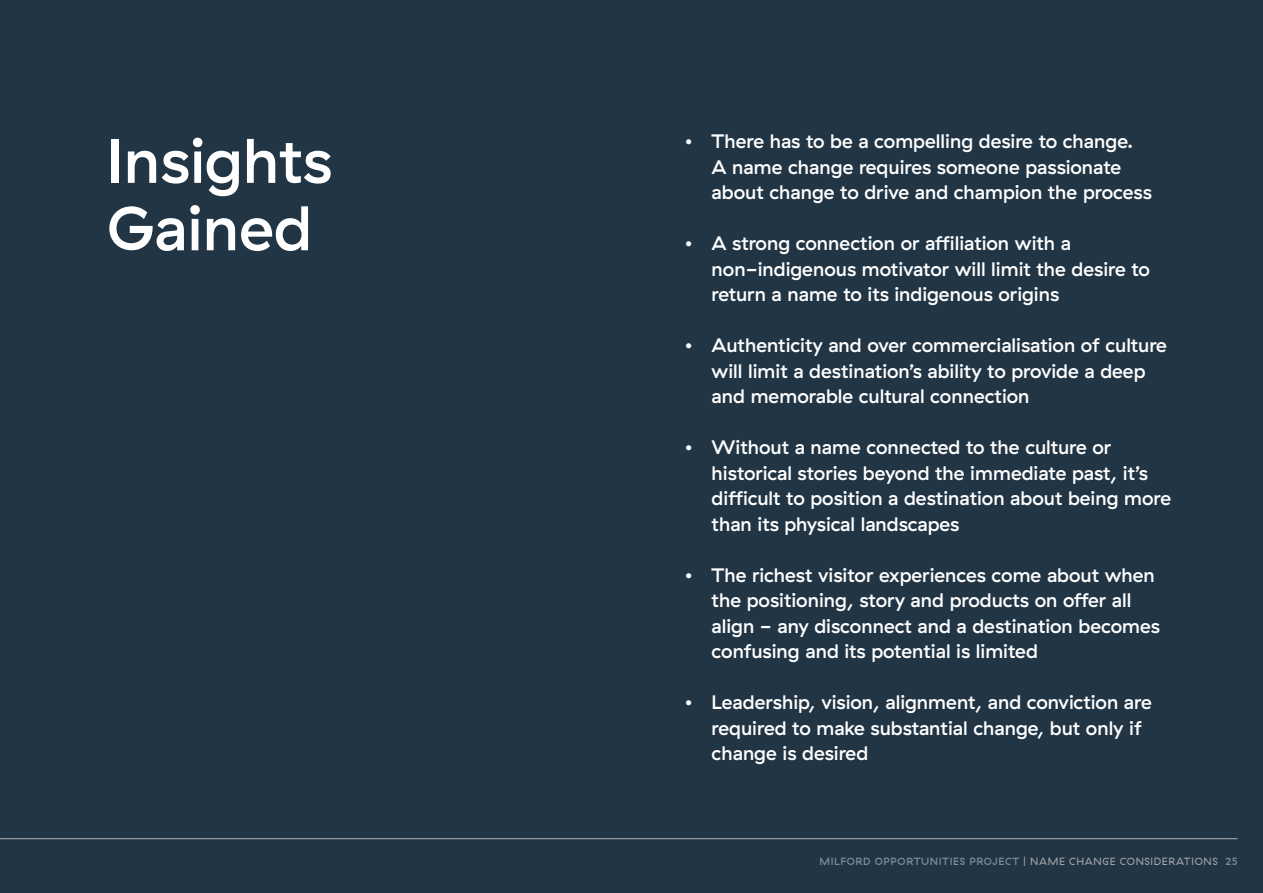
<style>
.page{position:relative;width:1263px;height:893px;background:#213545}
.page>*{position:absolute;margin:0;border:0;box-sizing:border-box;transform-origin:0 0}
.t1{font:500 62.7px/67.3px "GT Haptik";color:#fff}
.t2{font:500 19.5px/25.5px "GT Haptik";color:#fff}
.t3{font:500 10.5px "GT Haptik";letter-spacing:.06em;color:#7d8a99}
.s1{font-weight:400;color:#a8a9ad}
</style>
<div class="page">
<hr style="left:0;top:838px;width:1237px;height:1px;background:#b2b3b7">
<p class="t1" style="left:107px;top:128px;width:226px">Insights<br>Gained</p>
<p class="t2" style="left:712px;top:129px;width:442px;text-indent:-27px">• There has to be a compelling desire to change.<br>A name change requires someone passionate about change to drive and champion the process</p>
<p class="t2" style="left:712px;top:231px;width:440px;text-indent:-27px">• A strong connection or affiliation with a non-indigenous motivator will limit the desire to return a name to its indigenous origins</p>
<p class="t2" style="left:712px;top:333px;width:457px;text-indent:-27px">• Authenticity and over commercialisation of culture will limit a destination’s ability to provide a deep and memorable cultural connection</p>
<p class="t2" style="left:712px;top:435px;width:461px;text-indent:-27px">• Without a name connected to the culture or historical stories beyond the immediate past, it’s difficult to position a destination about being more than its physical landscapes</p>
<p class="t2" style="left:712px;top:562px;width:450px;text-indent:-27px">• The richest visitor experiences come about when the positioning, story and products on offer all align - any disconnect and a destination becomes confusing and its potential is limited</p>
<p class="t2" style="left:712px;top:690px;width:442px;text-indent:-27px">• Leadership, vision, alignment, and conviction are required to make substantial change, but only if change is desired</p>
<p class="t3" style="left:820px;top:855px;width:419px">MILFORD OPPORTUNITIES PROJECT <span class="s1">| NAME CHANGE CONSIDERATIONS</span> 25</p>
</div>
